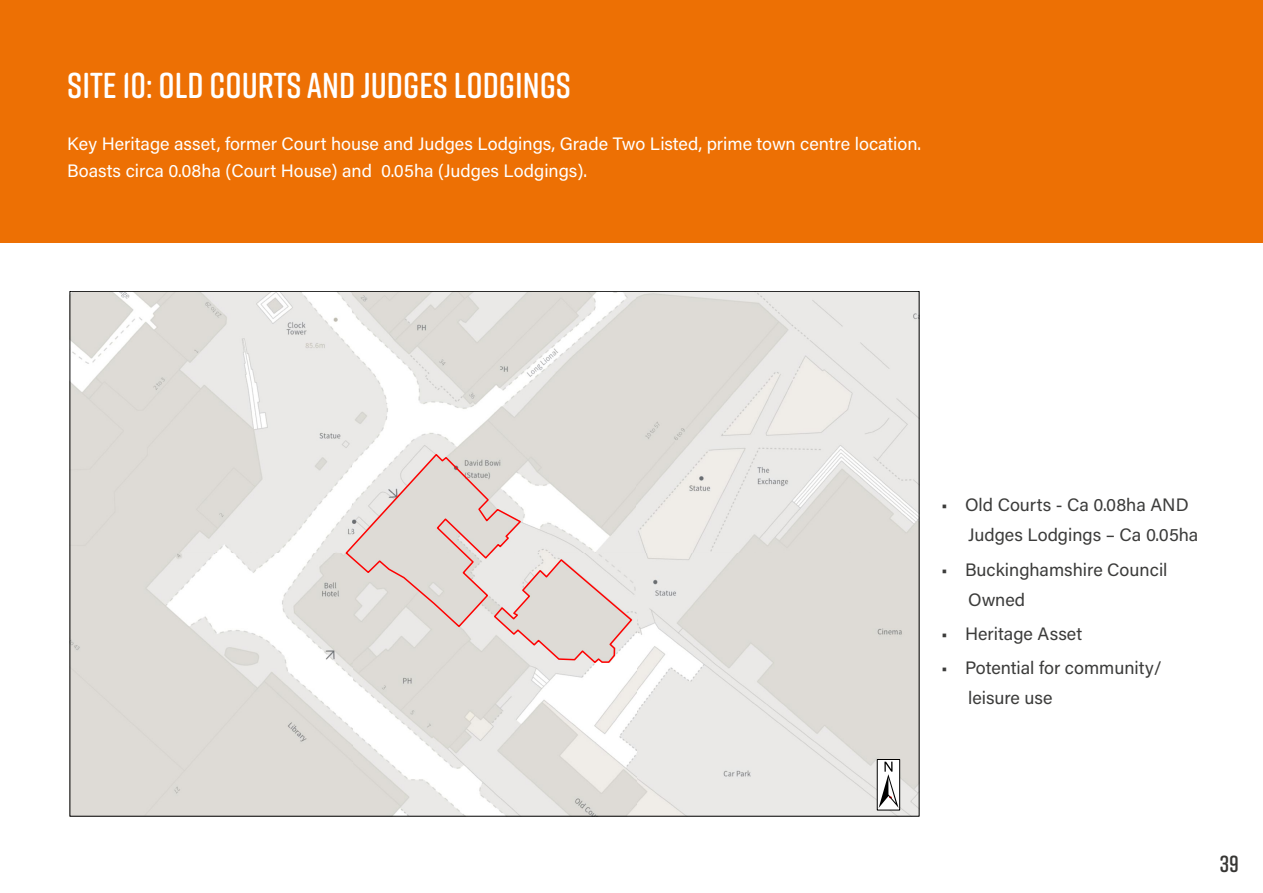
<style>
.page{position:relative;width:1263px;height:893px;background:#fff}
.page>*{position:absolute;margin:0;border:0;box-sizing:border-box;transform-origin:0 0}
.t1{font:65.7px "ESRI North";color:#000}
.Heading2{font:600 36px "Rift Soft";color:#fff}
.t2{font:600 23.25px "Rift Soft";color:#373634}
.Paragraph{font:18px/27px "Acumin Pro";color:#fff}
.t3{font:18px/30px "Acumin Pro";color:#3c3c3b}
</style>
<div class="page">
<div style="left:0;top:0;width:1263px;height:242px;background:#ed7004"></div>
<img style="left:72px;top:293px;width:845px;height:521px">
<svg style="left:345px;top:453px;width:288px;height:211px;background:#e4dbd7"></svg>
<div style="left:877px;top:759px;width:23px;height:51px;background:#fff"></div>
<div style="left:877px;top:759px;width:23px;height:51px;border:1px solid #000"></div>
<h2 class="Heading2" style="left:67px;top:60px;width:505px">SITE 10: OLD COURTS AND JUDGES LODGINGS</h2>
<p class="Paragraph" style="left:67px;top:129px;width:855px">Key Heritage asset, former Court house and Judges Lodgings, Grade Two Listed, prime town centre location.<br>Boasts circa 0.08ha (Court House) and 0.05ha (Judges Lodgings).</p>
<h1 class="t1" style="left:879px;top:747px;width:21px">±</h1>
<p class="t3" style="left:968px;top:489px;width:232px;text-indent:-27px">• Old Courts - Ca 0.08ha AND<br>Judges Lodgings – Ca 0.05ha</p>
<p class="t3" style="left:968px;top:554px;width:201px;text-indent:-27px">• Buckinghamshire Council<br>Owned</p>
<p class="t3" style="left:941px;top:618px;width:143px">• Heritage Asset</p>
<p class="t3" style="left:968px;top:652px;width:195px;text-indent:-27px">• Potential for community/ leisure use</p>
<p class="t2" style="left:1220px;top:847px;width:21px">39</p>
</div>
